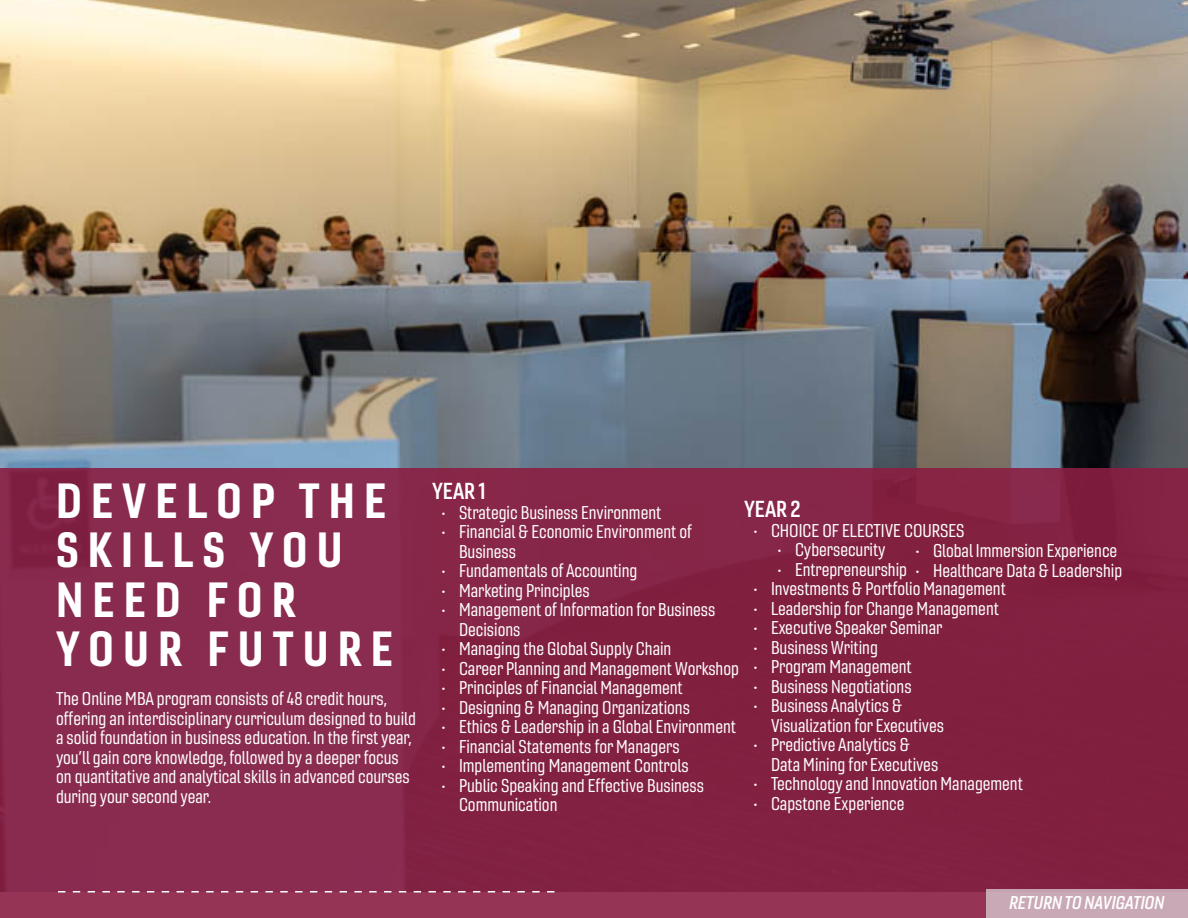
<style>
.page{position:relative;width:1188px;height:918px;background:#fff}
.page>*{position:absolute;margin:0;border:0;box-sizing:border-box;transform-origin:0 0}
.t1{font:48px/49.5px "Gineso Con Bol";letter-spacing:.19em;color:#fff}
.t2{font:22.5px "Gineso Con Dem";color:#fff}
.t3{font:18px/19.5px "Gineso Con Reg";color:#fff}
.t4{font:18px "Gineso Con Dem It";color:#fff}
</style>
<div class="page">
<img style="left:0;top:0;width:1188px;height:468px">
<div style="left:0;top:468px;width:1188px;height:450px;background:#842344"></div>
<svg style="left:58px;top:891px;width:497px;height:1px"></svg>
<div style="left:986px;top:890px;width:202px;height:28px;background:#caa9b6"></div>
<p class="t1" style="left:56px;top:475px;width:338px">DEVELOP THE<br>SKILLS YOU<br>NEED FOR<br>YOUR FUTURE</p>
<p class="t3" style="left:56px;top:689px;width:362px">The Online MBA program consists of 48 credit hours, offering an interdisciplinary curriculum designed to build a solid foundation in business education. In the first year, you’ll gain core knowledge, followed by a deeper focus on quantitative and analytical skills in advanced courses during your second year.</p>
<p class="t2" style="left:432px;top:477px;width:55px">YEAR 1</p>
<p class="t3" style="left:441px;top:503px;width:222px">• Strategic Business Environment</p>
<p class="t3" style="left:459px;top:522px;width:235px;text-indent:-18px">• Financial &amp; Economic Environment of<br>Business</p>
<p class="t3" style="left:441px;top:561px;width:198px">• Fundamentals of Accounting</p>
<p class="t3" style="left:441px;top:581px;width:150px">• Marketing Principles</p>
<p class="t3" style="left:459px;top:600px;width:258px;text-indent:-18px">• Management of Information for Business<br>Decisions</p>
<p class="t3" style="left:441px;top:639px;width:232px">• Managing the Global Supply Chain</p>
<p class="t3" style="left:441px;top:659px;width:300px">• Career Planning and Management Workshop</p>
<p class="t3" style="left:441px;top:678px;width:243px">• Principles of Financial Management</p>
<p class="t3" style="left:441px;top:698px;width:250px">• Designing &amp; Managing Organizations</p>
<p class="t3" style="left:441px;top:717px;width:296px">• Ethics &amp; Leadership in a Global Environment</p>
<p class="t3" style="left:441px;top:737px;width:240px">• Financial Statements for Managers</p>
<p class="t3" style="left:441px;top:756px;width:249px">• Implementing Management Controls</p>
<p class="t3" style="left:459px;top:776px;width:247px;text-indent:-18px">• Public Speaking and Effective Business<br>Communication</p>
<p class="t2" style="left:744px;top:495px;width:58px">YEAR 2</p>
<p class="t3" style="left:753px;top:521px;width:213px">• CHOICE OF ELECTIVE COURSES</p>
<p class="t3" style="left:777px;top:540px;width:110px">• Cybersecurity</p>
<p class="t3" style="left:753px;top:579px;width:254px">• Investments &amp; Portfolio Management</p>
<p class="t3" style="left:753px;top:599px;width:247px">• Leadership for Change Management</p>
<p class="t3" style="left:753px;top:618px;width:191px">• Executive Speaker Seminar</p>
<p class="t3" style="left:753px;top:638px;width:126px">• Business Writing</p>
<p class="t3" style="left:753px;top:657px;width:160px">• Program Management</p>
<p class="t3" style="left:753px;top:677px;width:160px">• Business Negotiations</p>
<p class="t3" style="left:771px;top:696px;width:174px;text-indent:-18px">• Business Analytics &amp;<br>Visualization for Executives</p>
<p class="t3" style="left:771px;top:735px;width:169px;text-indent:-18px">• Predictive Analytics &amp;<br>Data Mining for Executives</p>
<p class="t3" style="left:753px;top:774px;width:271px">• Technology and Innovation Management</p>
<p class="t3" style="left:753px;top:794px;width:153px">• Capstone Experience</p>
<p class="t3" style="left:915px;top:541px;width:204px">• Global Immersion Experience</p>
<p class="t3" style="left:777px;top:561px;width:347px">• Entrepreneurship • Healthcare Data &amp; Leadership</p>
<p class="t4" style="left:1009px;top:892px;width:156px">RETURN TO NAVIGATION</p>
</div>
